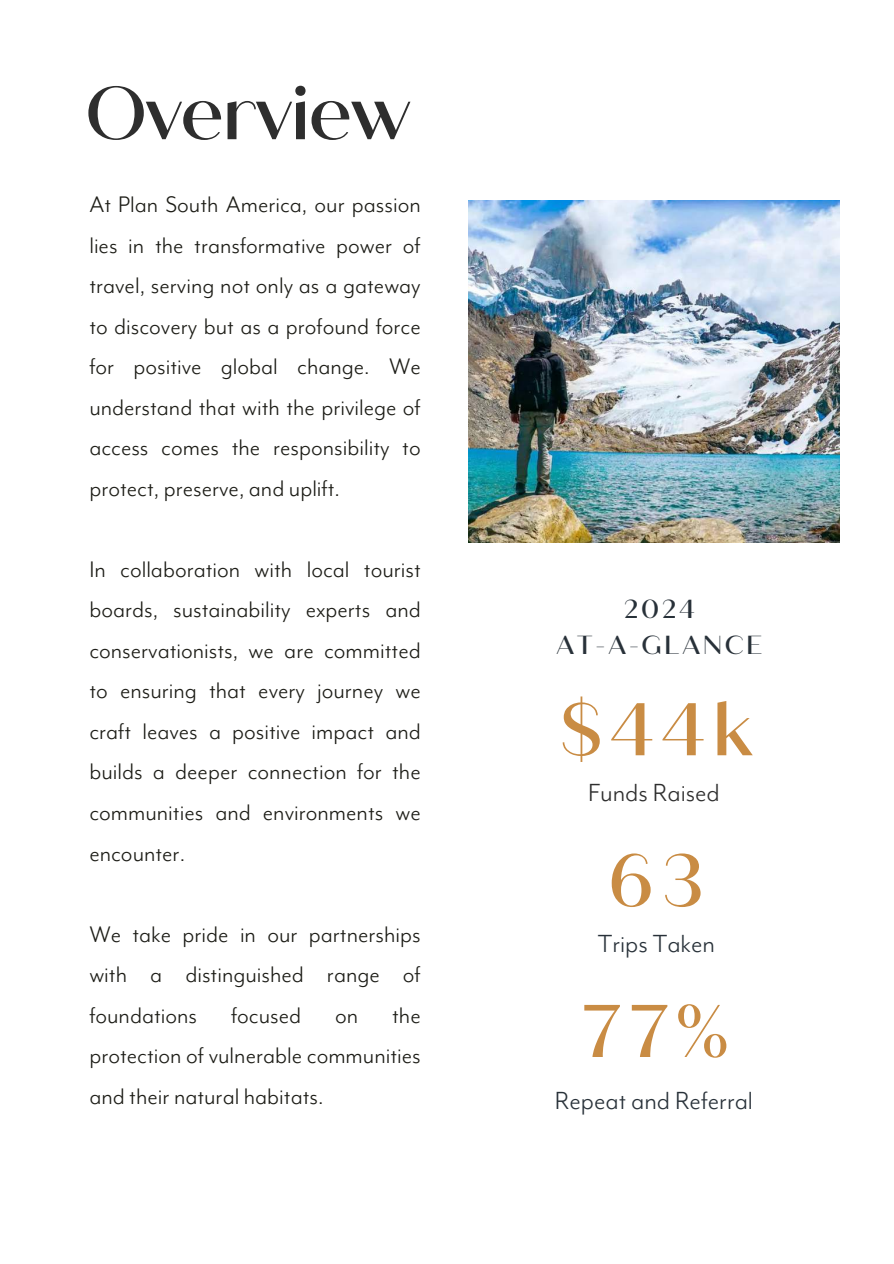
<style>
.page{position:relative;width:894px;height:1264px;background:#fff}
.page>*{position:absolute;margin:0;border:0;box-sizing:border-box;transform-origin:0 0}
.t1{font:500 75px "Quiche Sans";letter-spacing:-.03em;color:#2e2e2e}
.t2{font:500 74.4px "Quiche Sans";letter-spacing:.085em;color:#c98c44}
.t3{font:28.5px "Mr Eaves Mod OT";color:#283139}
.t4{font:28.5px "Mr Eaves Mod OT";color:#2e2e2e}
.t5{font:500 26.1px/35.7px "Quiche Sans";letter-spacing:.085em;color:#283139;text-align:center}
.t6{font:25.95px/40.5px "Mr Eaves Mod OT";color:#1c1c16;text-align:justify}
</style>
<div class="page">
<img style="left:468px;top:200px;width:371px;height:342px">
<h1 class="t1" style="left:85px;top:69px;width:327px">Overview</h1>
<p class="t6" style="left:89px;top:184px;width:333px">At Plan South America, our passion lies in the transformative power of travel, serving not only as a gateway to discovery but as a profound force for positive global change. We understand that with the privilege of access comes the responsibility to protect, preserve, and uplift.</p>
<p class="t6" style="left:89px;top:548px;width:333px">In collaboration with local tourist boards, sustainability experts and conservationists, we are committed to ensuring that every journey we craft leaves a positive impact and builds a deeper connection for the communities and environments we encounter.</p>
<p class="t6" style="left:89px;top:913px;width:333px">We take pride in our partnerships with a distinguished range of foundations</p>
<p class="t6" style="left:231px;top:994px;width:71px">focused</p>
<p class="t6" style="left:335px;top:994px;width:25px">on</p>
<p class="t6" style="left:89px;top:994px;width:333px;text-indent:303px">the protection of vulnerable communities and their natural habitats.</p>
<p class="t5" style="left:556px;top:591px;width:208px">2024<br>AT-A-GLANCE</p>
<h2 class="t2" style="left:559px;top:685px;width:194px">$44k</h2>
<p class="t4" style="left:588px;top:776px;width:133px">Funds Raised</p>
<h2 class="t2" style="left:607px;top:836px;width:98px">63</h2>
<p class="t3" style="left:597px;top:927px;width:119px">Trips Taken</p>
<h2 class="t2" style="left:580px;top:986px;width:150px">77%</h2>
<p class="t3" style="left:554px;top:1085px;width:200px">Repeat and Referral</p>
</div>
